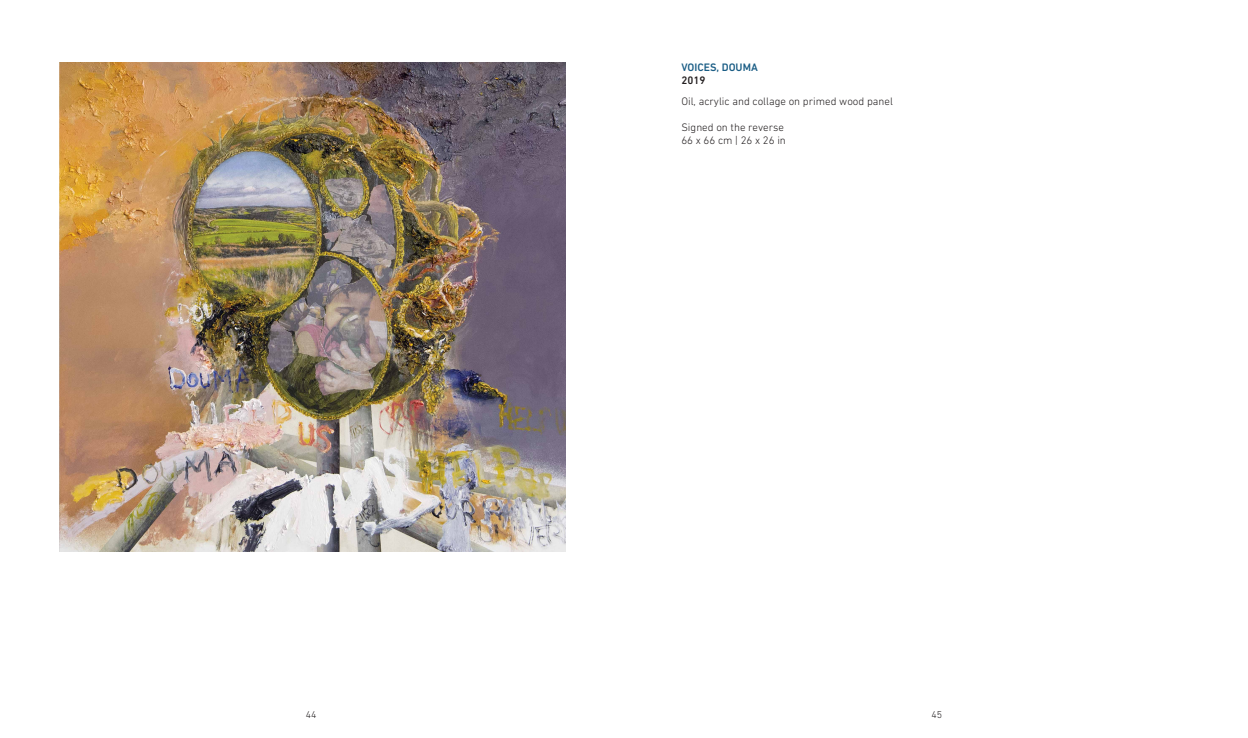
<style>
.page{position:relative;width:1248px;height:738px;background:#fff}
.page>*{position:absolute;margin:0;border:0;box-sizing:border-box;transform-origin:0 0}
.t1{font:300 11px "DIN Next LT Pro";color:#231f20}
.t2{font:500 11px "DIN Next LT Pro";color:#1a5d85}
.t3{font:500 11px "DIN Next LT Pro";color:#231f20}
.t4{font:300 10px "DIN Next LT Pro";color:#231f20}
</style>
<div class="page">
<img style="left:60px;top:62px;width:506px;height:488px">
<p class="t2" style="left:681px;top:60px;width:78px">VOICES, DOUMA</p>
<p class="t3" style="left:681px;top:73px;width:26px">2019</p>
<p class="t1" style="left:681px;top:95px;width:213px">Oil, acrylic and collage on primed wood panel</p>
<p class="t1" style="left:681px;top:121px;width:104px">Signed on the reverse</p>
<p class="t1" style="left:681px;top:134px;width:106px">66 x 66 cm | 26 x 26 in</p>
<p class="t4" style="left:306px;top:708px;width:12px">44</p>
<p class="t4" style="left:931px;top:708px;width:12px">45</p>
</div>
